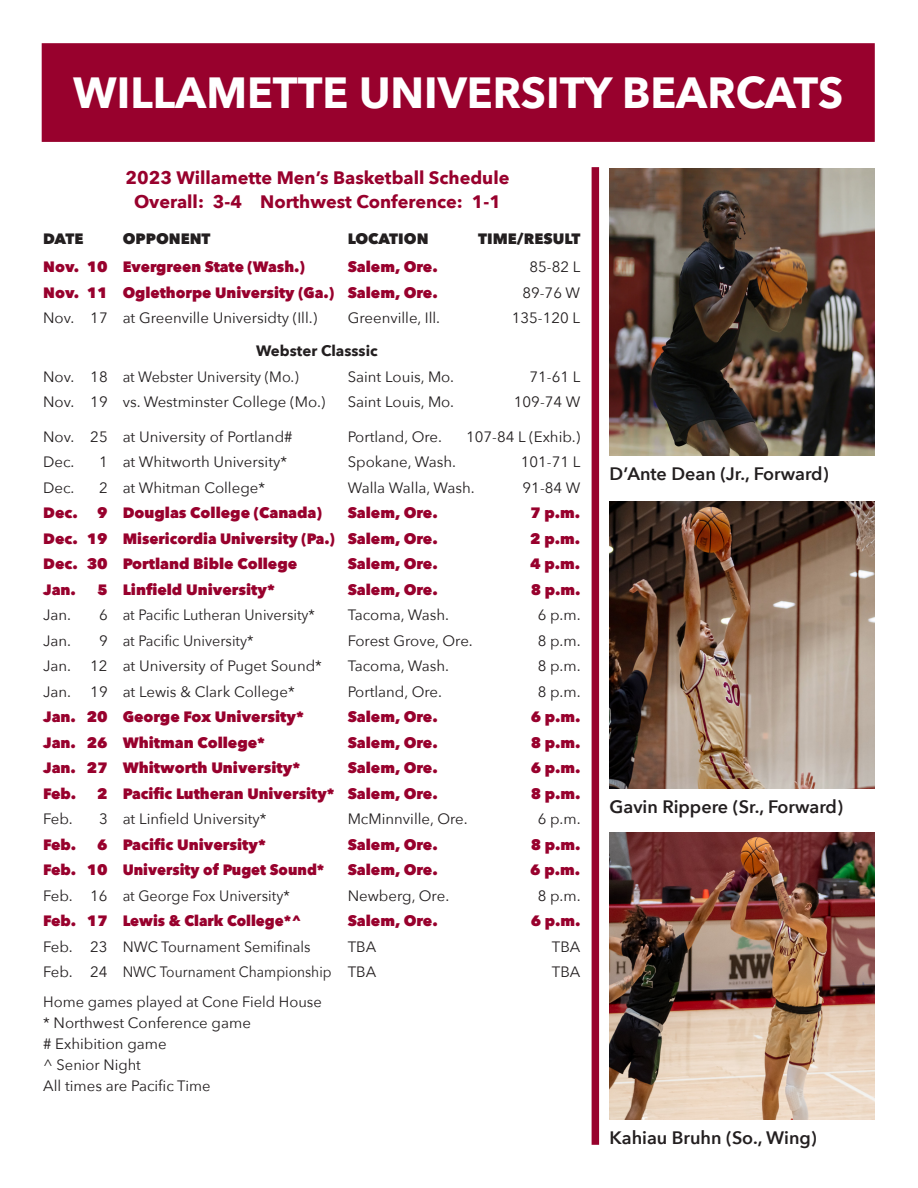
<style>
.page{position:relative;width:918px;height:1188px;background:#fff}
.page>*{position:absolute;margin:0;border:0;box-sizing:border-box;transform-origin:0 0}
.t1{font:700 43.5px "Avenir Next";color:#fff}
.t2{font:700 18px/24px "Avenir Next";color:#98012d;text-align:center}
.t3{font:600 18px "Avenir Next";color:#231f20}
.t4{font:15px/21px "Avenir Next";color:#231f20}
.t5{font:800 15px "Avenir Next";color:#98012d}
.t6{font:800 15px "Avenir Next";color:#231f20}
.t7{font:700 15px "Avenir Next";color:#231f20}
</style>
<div class="page">
<div style="left:42px;top:43px;width:833px;height:99px;background:#98012d;border:2px solid #98012d"></div>
<img style="left:610px;top:168px;width:265px;height:287px">
<div style="left:592px;top:167px;width:7px;height:978px;background:#98012d"></div>
<img style="left:610px;top:832px;width:265px;height:288px">
<img style="left:610px;top:501px;width:265px;height:287px">
<p class="t1" style="left:73px;top:55px;width:772px">WILLAMETTE UNIVERSITY BEARCATS</p>
<p class="t2" style="left:126px;top:165px;width:385px">2023 Willamette Men’s Basketball Schedule<br>Overall: 3-4 Northwest Conference: 1-1</p>
<p class="t6" style="left:43px;top:229px;width:42px">DATE</p>
<p class="t6" style="left:123px;top:229px;width:89px">OPPONENT</p>
<p class="t6" style="left:348px;top:229px;width:82px">LOCATION</p>
<p class="t6" style="left:478px;top:229px;width:104px">TIME/RESULT</p>
<p class="t5" style="left:43px;top:258px;width:263px">Nov. 10 Evergreen State (Wash.)</p>
<p class="t5" style="left:348px;top:258px;width:92px">Salem, Ore.</p>
<p class="t4" style="left:530px;top:256px;width:52px">85-82 L</p>
<p class="t5" style="left:43px;top:283px;width:396px">Nov. 11 Oglethorpe University (Ga.) Salem, Ore.</p>
<p class="t4" style="left:522px;top:281px;width:59px">89-76 W</p>
<p class="t4" style="left:43px;top:307px;width:276px">Nov. 17 at Greenville Universidty (Ill.)</p>
<p class="t4" style="left:348px;top:307px;width:94px">Greenville, Ill.</p>
<p class="t4" style="left:512px;top:307px;width:70px">135-120 L</p>
<p class="t7" style="left:256px;top:338px;width:123px">Webster Classsic</p>
<p class="t4" style="left:43px;top:365px;width:257px">Nov. 18 at Webster University (Mo.)</p>
<p class="t4" style="left:348px;top:365px;width:108px">Saint Louis, Mo.</p>
<p class="t4" style="left:530px;top:365px;width:52px">71-61 L</p>
<p class="t4" style="left:43px;top:391px;width:284px">Nov. 19 vs. Westminster College (Mo.)</p>
<p class="t4" style="left:348px;top:391px;width:108px">Saint Louis, Mo.</p>
<p class="t4" style="left:514px;top:391px;width:68px">109-74 W</p>
<p class="t4" style="left:43px;top:425px;width:251px">Nov. 25 at University of Portland#</p>
<p class="t4" style="left:348px;top:425px;width:96px">Portland, Ore.</p>
<p class="t4" style="left:466px;top:425px;width:115px">107-84 L (Exhib.)</p>
<p class="t4" style="left:43px;top:451px;width:33px">Dec.</p>
<p class="t4" style="left:99px;top:451px;width:190px">1 at Whitworth University*</p>
<p class="t4" style="left:348px;top:451px;width:110px">Spokane, Wash.</p>
<p class="t4" style="left:521px;top:451px;width:61px">101-71 L</p>
<p class="t4" style="left:43px;top:476px;width:33px">Dec.</p>
<p class="t4" style="left:99px;top:476px;width:168px">2 at Whitman College*</p>
<p class="t4" style="left:348px;top:476px;width:129px">Walla Walla, Wash.</p>
<p class="t4" style="left:523px;top:476px;width:59px">91-84 W</p>
<p class="t5" style="left:43px;top:504px;width:36px">Dec.</p>
<p class="t5" style="left:97px;top:504px;width:226px">9 Douglas College (Canada)</p>
<p class="t5" style="left:348px;top:504px;width:92px">Salem, Ore.</p>
<p class="t5" style="left:530px;top:504px;width:51px">7 p.m.</p>
<p class="t5" style="left:43px;top:529px;width:396px">Dec. 19 Misericordia University (Pa.) Salem, Ore.</p>
<p class="t5" style="left:530px;top:529px;width:51px">2 p.m.</p>
<p class="t5" style="left:43px;top:555px;width:256px">Dec. 30 Portland Bible College</p>
<p class="t5" style="left:348px;top:555px;width:92px">Salem, Ore.</p>
<p class="t5" style="left:530px;top:555px;width:51px">4 p.m.</p>
<p class="t5" style="left:43px;top:580px;width:34px">Jan.</p>
<p class="t5" style="left:97px;top:580px;width:179px">5 Linfield University*</p>
<p class="t5" style="left:348px;top:580px;width:92px">Salem, Ore.</p>
<p class="t5" style="left:531px;top:580px;width:51px">8 p.m.</p>
<p class="t4" style="left:43px;top:604px;width:29px">Jan.</p>
<p class="t4" style="left:99px;top:604px;width:218px">6 at Pacific Lutheran University*</p>
<p class="t4" style="left:348px;top:604px;width:103px">Tacoma, Wash.</p>
<p class="t4" style="left:538px;top:604px;width:44px">6 p.m.</p>
<p class="t4" style="left:43px;top:629px;width:29px">Jan.</p>
<p class="t4" style="left:99px;top:629px;width:156px">9 at Pacific University*</p>
<p class="t4" style="left:348px;top:629px;width:127px">Forest Grove, Ore.</p>
<p class="t4" style="left:538px;top:629px;width:44px">8 p.m.</p>
<p class="t4" style="left:43px;top:655px;width:29px">Jan.</p>
<p class="t4" style="left:90px;top:655px;width:233px">12 at University of Puget Sound*</p>
<p class="t4" style="left:348px;top:655px;width:103px">Tacoma, Wash.</p>
<p class="t4" style="left:538px;top:655px;width:44px">8 p.m.</p>
<p class="t4" style="left:43px;top:680px;width:29px">Jan.</p>
<p class="t4" style="left:90px;top:680px;width:206px">19 at Lewis &amp; Clark College*</p>
<p class="t4" style="left:348px;top:680px;width:96px">Portland, Ore.</p>
<p class="t4" style="left:538px;top:680px;width:44px">8 p.m.</p>
<p class="t5" style="left:43px;top:708px;width:262px">Jan. 20 George Fox University*</p>
<p class="t5" style="left:348px;top:708px;width:92px">Salem, Ore.</p>
<p class="t5" style="left:531px;top:708px;width:51px">6 p.m.</p>
<p class="t5" style="left:43px;top:733px;width:224px">Jan. 26 Whitman College*</p>
<p class="t5" style="left:348px;top:733px;width:92px">Salem, Ore.</p>
<p class="t5" style="left:531px;top:733px;width:51px">8 p.m.</p>
<p class="t5" style="left:43px;top:759px;width:259px">Jan. 27 Whitworth University*</p>
<p class="t5" style="left:348px;top:759px;width:92px">Salem, Ore.</p>
<p class="t5" style="left:531px;top:759px;width:51px">6 p.m.</p>
<p class="t5" style="left:43px;top:784px;width:35px">Feb.</p>
<p class="t5" style="left:97px;top:784px;width:342px">2 Pacific Lutheran University* Salem, Ore.</p>
<p class="t5" style="left:531px;top:784px;width:51px">8 p.m.</p>
<p class="t4" style="left:43px;top:808px;width:31px">Feb.</p>
<p class="t4" style="left:99px;top:808px;width:169px">3 at Linfield University*</p>
<p class="t4" style="left:348px;top:808px;width:122px">McMinnville, Ore.</p>
<p class="t4" style="left:538px;top:808px;width:44px">6 p.m.</p>
<p class="t5" style="left:43px;top:835px;width:35px">Feb.</p>
<p class="t5" style="left:97px;top:835px;width:170px">6 Pacific University*</p>
<p class="t5" style="left:348px;top:835px;width:92px">Salem, Ore.</p>
<p class="t5" style="left:531px;top:835px;width:51px">8 p.m.</p>
<p class="t5" style="left:43px;top:861px;width:283px">Feb. 10 University of Puget Sound*</p>
<p class="t5" style="left:348px;top:861px;width:92px">Salem, Ore.</p>
<p class="t5" style="left:530px;top:861px;width:51px">6 p.m.</p>
<p class="t4" style="left:43px;top:884px;width:248px">Feb. 16 at George Fox University*</p>
<p class="t4" style="left:348px;top:884px;width:103px">Newberg, Ore.</p>
<p class="t4" style="left:538px;top:884px;width:44px">8 p.m.</p>
<p class="t5" style="left:43px;top:912px;width:260px">Feb. 17 Lewis &amp; Clark College*^</p>
<p class="t5" style="left:348px;top:912px;width:92px">Salem, Ore.</p>
<p class="t5" style="left:531px;top:912px;width:51px">6 p.m.</p>
<p class="t4" style="left:43px;top:935px;width:269px">Feb. 23 NWC Tournament Semifinals</p>
<p class="t4" style="left:348px;top:935px;width:30px">TBA</p>
<p class="t4" style="left:552px;top:935px;width:30px">TBA</p>
<p class="t4" style="left:43px;top:961px;width:335px">Feb. 24 NWC Tournament Championship TBA</p>
<p class="t4" style="left:552px;top:961px;width:30px">TBA</p>
<p class="t4" style="left:43px;top:991px;width:280px">Home games played at Cone Field House * Northwest Conference game<br># Exhibition game<br>^ Senior Night<br>All times are Pacific Time</p>
<p class="t3" style="left:610px;top:458px;width:221px">D’Ante Dean (Jr., Forward)</p>
<p class="t3" style="left:610px;top:791px;width:235px">Gavin Rippere (Sr., Forward)</p>
<p class="t3" style="left:610px;top:1123px;width:209px">Kahiau Bruhn (So., Wing)</p>
</div>
